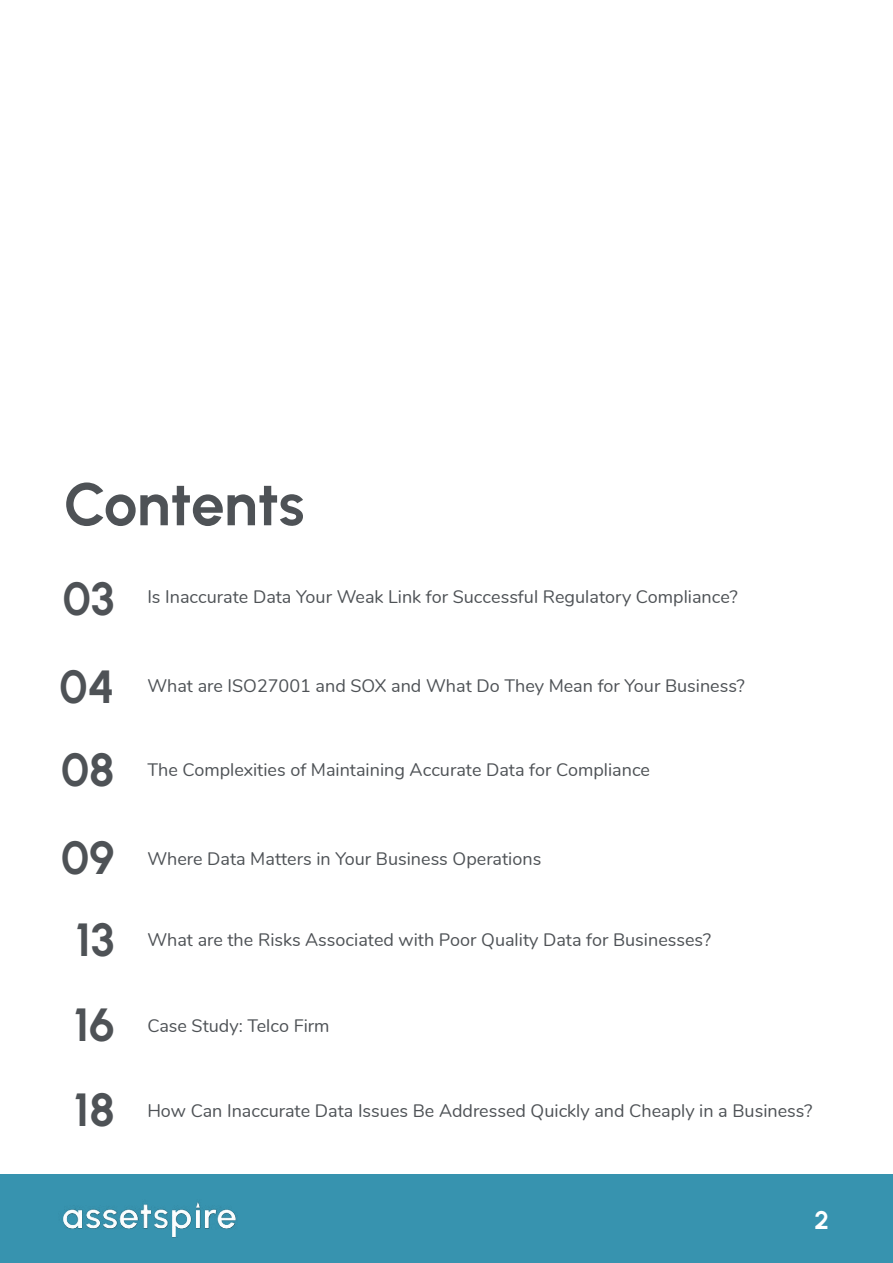
<style>
.page{position:relative;width:893px;height:1263px;background:#fff}
.page>*{position:absolute;margin:0;border:0;box-sizing:border-box;transform-origin:0 0}
.t1{font:60px "Urbanist";letter-spacing:-.01em;color:#4e5256}
.t2{font:46.5px/85.1px "Urbanist";color:#4e5256}
.t3{font:25.5px "Urbanist";color:#fff}
.t4{font:18px "Nunito";color:#4e5256}
</style>
<div class="page">
<div style="left:0;top:1175px;width:893px;height:88px;background:#3793af"></div>
<img style="left:63px;top:1202px;width:173px;height:35px">
<h1 class="t1" style="left:64px;top:465px;width:242px">Contents</h1>
<h2 class="t2" style="left:60px;top:553px;width:57px;line-height:88.7px">03<br>04</h2>
<h2 class="t2" style="left:61px;top:725px;width:55px;line-height:87.8px">08<br>09</h2>
<h2 class="t2" style="left:74px;top:896px;width:42px;text-align:justify">13<br>16<br>18</h2>
<p class="t4" style="left:147px;top:584px;width:592px">Is Inaccurate Data Your Weak Link for Successful Regulatory Compliance?</p>
<p class="t4" style="left:147px;top:673px;width:599px">What are ISO27001 and SOX and What Do They Mean for Your Business?</p>
<p class="t4" style="left:147px;top:756px;width:504px">The Complexities of Maintaining Accurate Data for Compliance</p>
<p class="t4" style="left:147px;top:846px;width:395px">Where Data Matters in Your Business Operations</p>
<p class="t4" style="left:147px;top:926px;width:565px">What are the Risks Associated with Poor Quality Data for Businesses?</p>
<p class="t4" style="left:147px;top:1012px;width:184px">Case Study: Telco Firm</p>
<p class="t4" style="left:147px;top:1098px;width:666px">How Can Inaccurate Data Issues Be Addressed Quickly and Cheaply in a Business?</p>
<h3 class="t3" style="left:815px;top:1203px;width:16px">2</h3>
</div>
